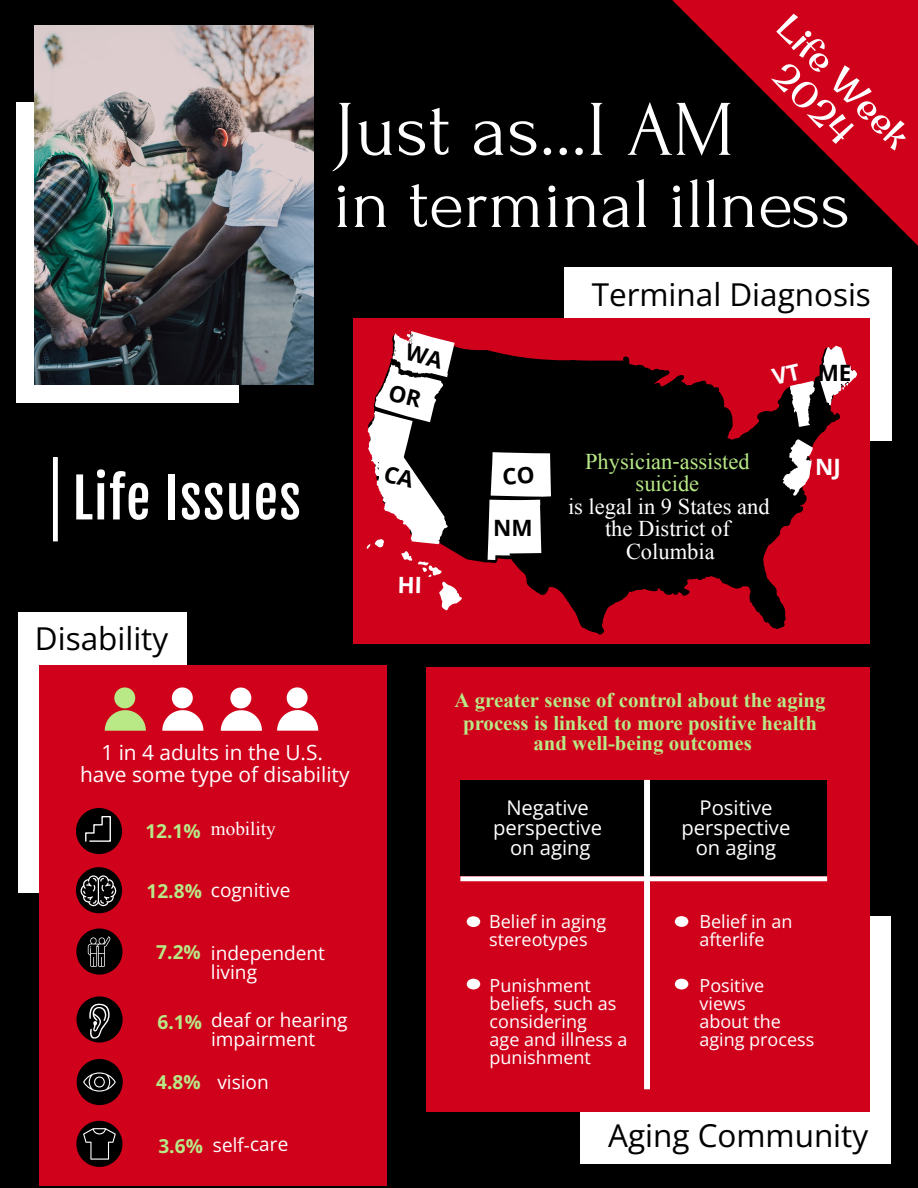
<style>
.page{position:relative;width:918px;height:1188px;background:#000}
.page>*{position:absolute;margin:0;border:0;box-sizing:border-box;transform-origin:0 0}
.t1{font:78.75px "Forum";color:#fff}
.t2{font:72px "Forum";color:#fff}
.t3{font:54px "Fjalla One";letter-spacing:.02em;color:#fff}
.t4{font:36px/37.1px "Original Surfer";color:#fff;text-align:center}
.t5{font:31.5px "Open Sans";color:#000}
.t6{font:22.5px/22.5px "Times New Roman";color:#fff;text-align:center}
.t7{font:22.5px "Times New Roman";color:#b8e986}
.t8{font:700 22.5px "Open Sans";color:#000}
.t9{font:700 22.5px "Open Sans";color:#fff}
.t10{font:20.9px/21.4px "Open Sans";color:#fff;text-align:center}
.t11{font:700 20.8px/22.5px "Times New Roman";color:#b8e986;text-align:center}
.t12{font:20.25px/20.2px "Open Sans";color:#fff;text-align:center}
.t13{font:19.15px "Open Sans";color:#fff}
.t14{font:19.1px/19.1px "Open Sans";color:#fff}
.t15{font:700 19.1px "Open Sans";color:#b8e986}
.t16{font:19.1px "Times New Roman";color:#fff}
.t17{font:18px/18px "Open Sans";color:#fff}
.s1{font-family:"Open Sans";font-weight:700;color:#b8e986}
.s2{font-family:"Open Sans"}
.s3{color:#b8e986}
</style>
<div class="page">
<div style="left:564px;top:268px;width:328px;height:173px;background:#fff"></div>
<div style="left:354px;top:319px;width:516px;height:325px;background:#d0021b"></div>
<svg style="left:472px;top:345px;width:365px;height:290px;fill:#000"></svg>
<svg style="left:783px;top:439px;width:30px;height:57px;background:#a2878a"></svg>
<div style="left:16px;top:102px;width:223px;height:301px;background:#fff"></div>
<img style="left:34px;top:25px;width:279px;height:359px">
<div style="left:53px;top:457px;width:5px;height:84px;background:#fff"></div>
<div style="left:18px;top:612px;width:169px;height:280px;background:#fff"></div>
<div style="left:39px;top:665px;width:347px;height:521px;background:#d0021b"></div>
<svg style="left:277px;top:687px;width:41px;height:44px"></svg>
<svg style="left:162px;top:687px;width:41px;height:44px"></svg>
<svg style="left:221px;top:688px;width:41px;height:43px"></svg>
<svg style="left:105px;top:687px;width:41px;height:44px"></svg>
<div style="left:76px;top:808px;width:46px;height:46px;background:#000;border-radius:50%"></div>
<svg style="left:85px;top:816px;width:26px;height:26px"></svg>
<div style="left:76px;top:867px;width:46px;height:46px;background:#000;border-radius:50%"></div>
<svg style="left:80px;top:875px;width:37px;height:31px"></svg>
<div style="left:77px;top:996px;width:46px;height:47px;background:#000;border-radius:50%"></div>
<svg style="left:89px;top:1004px;width:21px;height:35px"></svg>
<div style="left:77px;top:1059px;width:46px;height:46px;background:#000;border-radius:50%"></div>
<svg style="left:83px;top:1072px;width:33px;height:20px"></svg>
<div style="left:76px;top:1121px;width:47px;height:46px;background:#000;border-radius:50%"></div>
<svg style="left:83px;top:1128px;width:33px;height:32px"></svg>
<div style="left:76px;top:928px;width:47px;height:47px;background:#000;border-radius:50%"></div>
<svg style="left:88px;top:936px;width:22px;height:31px"></svg>
<div style="left:580px;top:916px;width:311px;height:247px;background:#fff"></div>
<div style="left:427px;top:667px;width:443px;height:445px;background:#d0021b"></div>
<div style="left:461px;top:780px;width:366px;height:96px;background:#000"></div>
<svg style="left:675px;top:916px;width:13px;height:11px"></svg>
<svg style="left:467px;top:916px;width:13px;height:11px"></svg>
<svg style="left:467px;top:979px;width:13px;height:10px"></svg>
<svg style="left:675px;top:979px;width:13px;height:10px"></svg>
<div style="left:644px;top:780px;width:6px;height:309px;background:#fff"></div>
<div style="left:460px;top:876px;width:367px;height:5px;background:#fff"></div>
<svg style="left:672px;top:0;width:246px;height:246px"></svg>
<svg style="left:487px;top:447px;width:67px;height:113px;background:#b6b6b6"></svg>
<svg style="left:771px;top:346px;width:86px;height:82px"></svg>
<svg style="left:353px;top:327px;width:119px;height:284px"></svg>
<p class="t1" style="left:333px;top:87px;width:402px">Just as...I AM</p>
<h3 class="t4" style="left:797px;top:7px;width:173px;rotate:45deg">Life Week<br>2024</h3>
<p class="t2" style="left:333px;top:165px;width:518px">in terminal illness</p>
<p class="t5" style="left:592px;top:272px;width:281px">Terminal Diagnosis</p>
<p class="t3" style="left:72px;top:465px;width:230px">Life Issues</p>
<p class="t5" style="left:35px;top:616px;width:135px">Disability</p>
<p class="t10" style="left:80px;top:741px;width:271px">1 in 4 adults in the U.S. have some type of disability</p>
<p class="t16" style="left:145px;top:818px;width:132px"><span class="s1">12.1%</span> mobility</p>
<p class="t15" style="left:146px;top:877px;width:57px">12.8%</p>
<p class="t14" style="left:211px;top:880px;width:81px">cognitive</p>
<p class="t15" style="left:156px;top:938px;width:46px">7.2%</p>
<p class="t15" style="left:158px;top:1009px;width:46px">6.1%</p>
<p class="t15" style="left:156px;top:1069px;width:46px">4.8%</p>
<p class="t14" style="left:211px;top:943px;width:116px">independent living</p>
<p class="t14" style="left:211px;top:1010px;width:138px">deaf or hearing impairment</p>
<p class="t14" style="left:217px;top:1072px;width:53px">vision</p>
<p class="t15" style="left:158px;top:1133px;width:46px">3.6%</p>
<p class="t13" style="left:213px;top:1132px;width:77px;rotate:-1deg">self-care</p>
<p class="t8" style="left:493px;top:512px;width:41px">NM</p>
<p class="t7" style="left:585px;top:449px;width:166px">Physician<span class="s2">-</span>assisted</p>
<p class="t6" style="left:568px;top:472px;width:203px"><span class="s3">suicide<br></span>is legal in 9 States and</p>
<p class="t6" style="left:605px;top:517px;width:126px">the District of<br>Columbia</p>
<p class="t8" style="left:818px;top:357px;width:35px">ME</p>
<p class="t9" style="left:815px;top:451px;width:27px">NJ</p>
<p class="t11" style="left:455px;top:689px;width:372px">A greater sense of control about the aging process is linked to more positive health</p>
<p class="t11" style="left:534px;top:732px;width:220px">and well-being outcomes</p>
<p class="t12" style="left:493px;top:797px;width:110px">Negative perspective on aging</p>
<p class="t12" style="left:700px;top:797px;width:74px">Positive</p>
<p class="t12" style="left:682px;top:817px;width:110px">perspective on aging</p>
<p class="t17" style="left:489px;top:912px;width:118px">Belief in aging stereotypes</p>
<p class="t17" style="left:490px;top:976px;width:139px">Punishment beliefs, such as considering<br>age and illness a punishment</p>
<p class="t17" style="left:700px;top:976px;width:116px">Positive views<br>about the aging process</p>
<p class="t17" style="left:700px;top:912px;width:94px">Belief in an afterlife</p>
<p class="t5" style="left:608px;top:1113px;width:262px">Aging Community</p>
</div>
